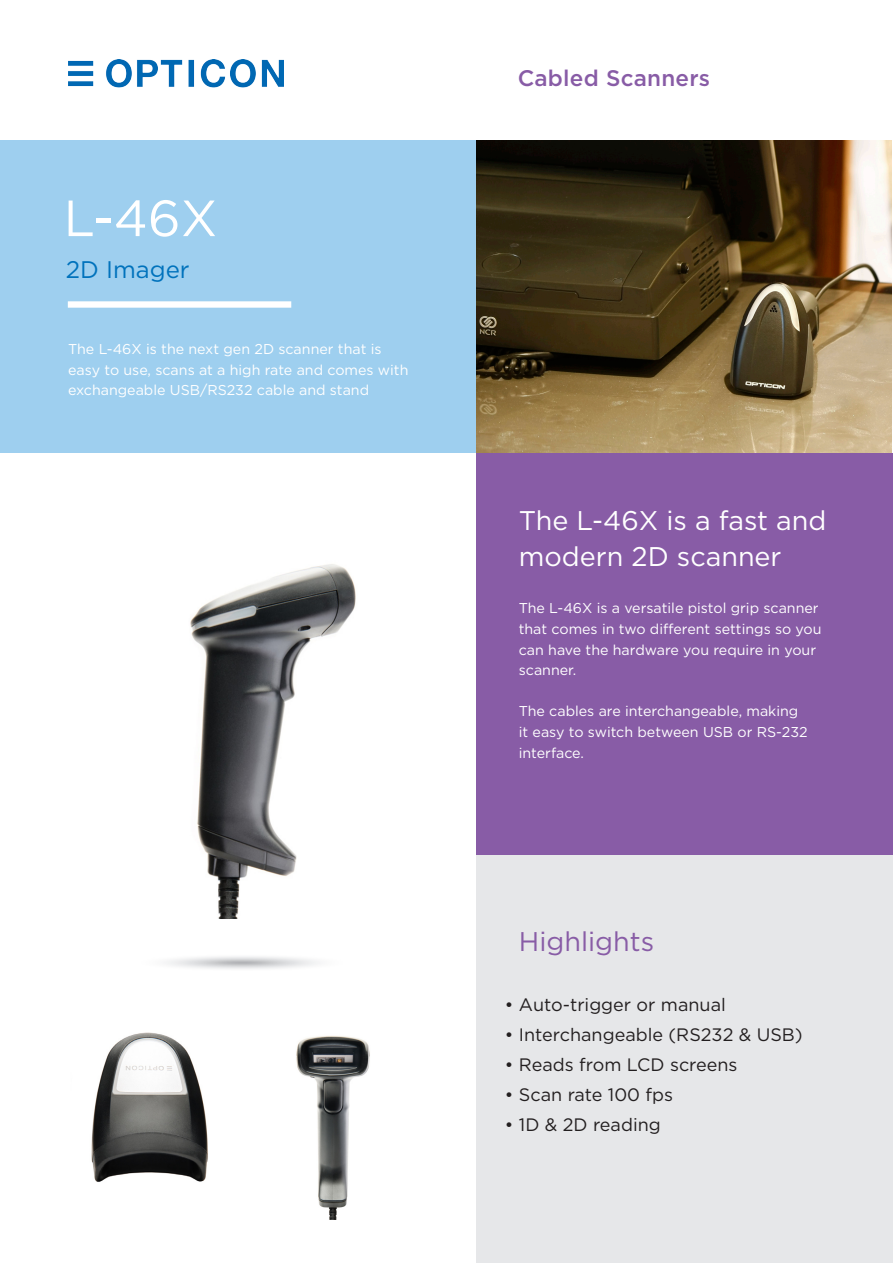
<style>
.page{position:relative;width:893px;height:1263px;background:#fff}
.page>*{position:absolute;margin:0;border:0;box-sizing:border-box;transform-origin:0 0}
.t1{font:50.85px "Gotham";color:#fff}
.t2{font:27px/36px "Gotham";color:#fff}
.t3{font:27px "Gotham";color:#885ca6}
.t4{font:24px "Gotham";color:#0072bc}
.t5{font:500 22.5px "Gotham";letter-spacing:.01em;color:#885ca6}
.t6{font:18px "Gotham";color:#231f20}
.t7{font:14.25px/20.7px "Gotham";color:#fff}
</style>
<div class="page">
<div style="left:476px;top:854px;width:417px;height:409px;background:#e6e7e9"></div>
<img style="left:68px;top:59px;width:216px;height:28px">
<div style="left:0;top:140px;width:491px;height:313px;background:#9ecfef"></div>
<div style="left:476px;top:453px;width:417px;height:401px;background:#885ca6"></div>
<div style="left:68px;top:301px;width:223px;height:7px;background:#fff"></div>
<img style="left:296px;top:1036px;width:74px;height:184px">
<img style="left:476px;top:140px;width:416px;height:313px">
<img style="left:190px;top:564px;width:166px;height:354px">
<img style="left:91px;top:1032px;width:117px;height:150px">
<p class="t1" style="left:64px;top:186px;width:155px">L-46X</p>
<p class="t4" style="left:66px;top:254px;width:125px">2D Imager</p>
<p class="t7" style="left:68px;top:338px;width:342px">The L-46X is the next gen 2D scanner that is easy to use, scans at a high rate and comes with exchangeable USB/RS232 cable and stand</p>
<p class="t5" style="left:518px;top:63px;width:194px">Cabled Scanners</p>
<p class="t2" style="left:519px;top:502px;width:309px">The L-46X is a fast and modern 2D scanner</p>
<p class="t7" style="left:519px;top:598px;width:304px">The L-46X is a versatile pistol grip scanner that comes in two different settings so you can have the hardware you require in your scanner.</p>
<p class="t7" style="left:519px;top:701px;width:290px">The cables are interchangeable, making it easy to switch between USB or RS-232 interface.</p>
<p class="t3" style="left:519px;top:924px;width:137px">Highlights</p>
<p class="t6" style="left:505px;top:993px;width:222px">• Auto-trigger or manual</p>
<p class="t6" style="left:505px;top:1023px;width:299px">• Interchangeable (RS232 &amp; USB)</p>
<p class="t6" style="left:505px;top:1053px;width:234px">• Reads from LCD screens</p>
<p class="t6" style="left:505px;top:1083px;width:170px">• Scan rate 100 fps</p>
<p class="t6" style="left:505px;top:1113px;width:157px">• 1D &amp; 2D reading</p>
</div>
